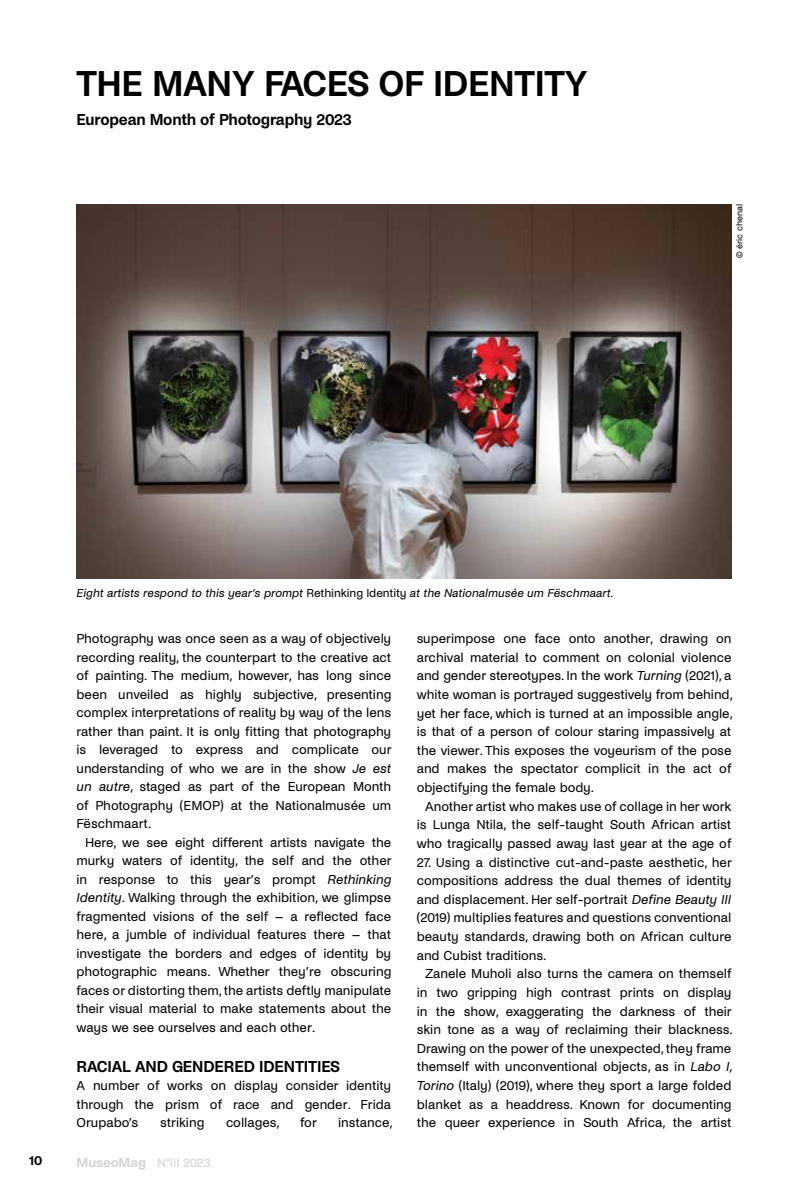
<style>
.page{position:relative;width:808px;height:1191px;background:#fff}
.page>*{position:absolute;margin:0;border:0;box-sizing:border-box;transform-origin:0 0}
.t1{font:600 37.5px "Noi Grotesk";letter-spacing:-.01em;color:#000;scale:.95 1}
.t2{font:600 16.5px "Noi Grotesk";letter-spacing:-.01em;color:#000;scale:.95 1}
.t3{font:13.5px/18.6px "Noi Grotesk";color:#000;text-align:justify}
.t4{font:600 13.5px "Noi Grotesk";color:#000}
.t5{font:12.75px "Noi Grotesk";letter-spacing:-.02em;color:#d1d3d4}
.t6{font:italic 12px "Noi Grotesk";color:#000}
.t7{font:9px "Noi Grotesk";color:#000}
.s1{font-style:normal}
.s2{font-style:italic}
.s3{font-weight:600;font-size:13.5px}
</style>
<div class="page">
<img style="left:77px;top:204px;width:654px;height:374px">
<h1 class="t1" style="left:77px;top:62px;width:540px">THE MANY FACES OF IDENTITY</h1>
<p class="t2" style="left:77px;top:110px;width:291px">European Month of Photography 2023</p>
<p class="t7" style="left:734px;top:258px;width:56px;rotate:-90deg">© éric chenal</p>
<p class="t6" style="left:77px;top:586px;width:539px">Eight artists respond to this year’s prompt <span class="s1">Rethinking Identity</span> at the Nationalmusée um Fëschmaart.</p>
<p class="t3" style="left:77px;top:630px;width:317px">Photography was once seen as a way of objectively recording reality, the counterpart to the creative act of painting. The medium, however, has long since been unveiled as highly subjective, presenting complex interpretations of reality by way of the lens rather than paint. It is only fitting that photography is leveraged to express and complicate our understanding of who we are in the show <span class="s2">Je est un autre</span>, staged as part of the European Month of Photography (EMOP) at the Nationalmusée um Fëschmaart.</p>
<p class="t3" style="left:77px;top:833px;width:317px;text-indent:9px">Here, we see eight different artists navigate the murky waters of identity, the self and the other in response to this year’s prompt <span class="s2">Rethinking Identity</span>. Walking through the exhibition, we glimpse fragmented visions of the self – a reflected face here, a jumble of individual features there – that investigate the borders and edges of identity by photographic means. Whether they’re obscuring faces or distorting them, the artists deftly manipulate their visual material to make statements about the ways we see ourselves and each other.</p>
<p class="t2" style="left:77px;top:1056px;width:279px">RACIAL AND GENDERED IDENTITIES</p>
<p class="t3" style="left:77px;top:1076px;width:316px">A number of works on display consider identity through the prism of race and gender. Frida Orupabo’s</p>
<p class="t3" style="left:160px;top:1113px;width:46px">striking</p>
<p class="t3" style="left:226px;top:1113px;width:55px">collages,</p>
<p class="t3" style="left:300px;top:1113px;width:18px">for</p>
<p class="t3" style="left:338px;top:1113px;width:56px">instance,</p>
<p class="t4" style="left:29px;top:1152px;width:15px">10</p>
<p class="t5" style="left:77px;top:1155px;width:136px"><span class="s3">MuseoMag</span> N°III 2023</p>
<p class="t3" style="left:417px;top:629px;width:318px">superimpose one face onto another, drawing on archival material to comment on colonial violence and gender stereotypes. In the work <span class="s2">Turning</span> (2021), a white woman is portrayed suggestively from behind, yet her face, which is turned at an impossible angle, is that of a person of colour staring impassively at the viewer. This exposes the voyeurism of the pose and makes the spectator complicit in the act of objectifying the female body.</p>
<p class="t3" style="left:417px;top:797px;width:316px;text-indent:9px">Another artist who makes use of collage in her work is Lunga Ntila, the self-taught South African artist who tragically passed away last year at the age of</p>
<p class="t3" style="left:417px;top:853px;width:317px">27. Using a distinctive cut-and-paste aesthetic, her compositions address the dual themes of identity and displacement. Her self-portrait <span class="s2">Define Beauty III </span>(2019) multiplies features and questions conventional beauty standards, drawing both on African culture and Cubist traditions.</p>
<p class="t3" style="left:417px;top:965px;width:318px;text-align:center">Zanele Muholi also turns the camera on themself in two gripping high contrast prints on display in the show, exaggerating the darkness of their skin tone as a way of reclaiming their blackness.<br>Drawing on the power of the unexpected, they frame themself with unconventional objects, as in <span class="s2">Labo I, Torino</span> (Italy) (2019), where they sport a large folded blanket as a headdress. Known for documenting the queer experience in South Africa, the artist</p>
</div>
